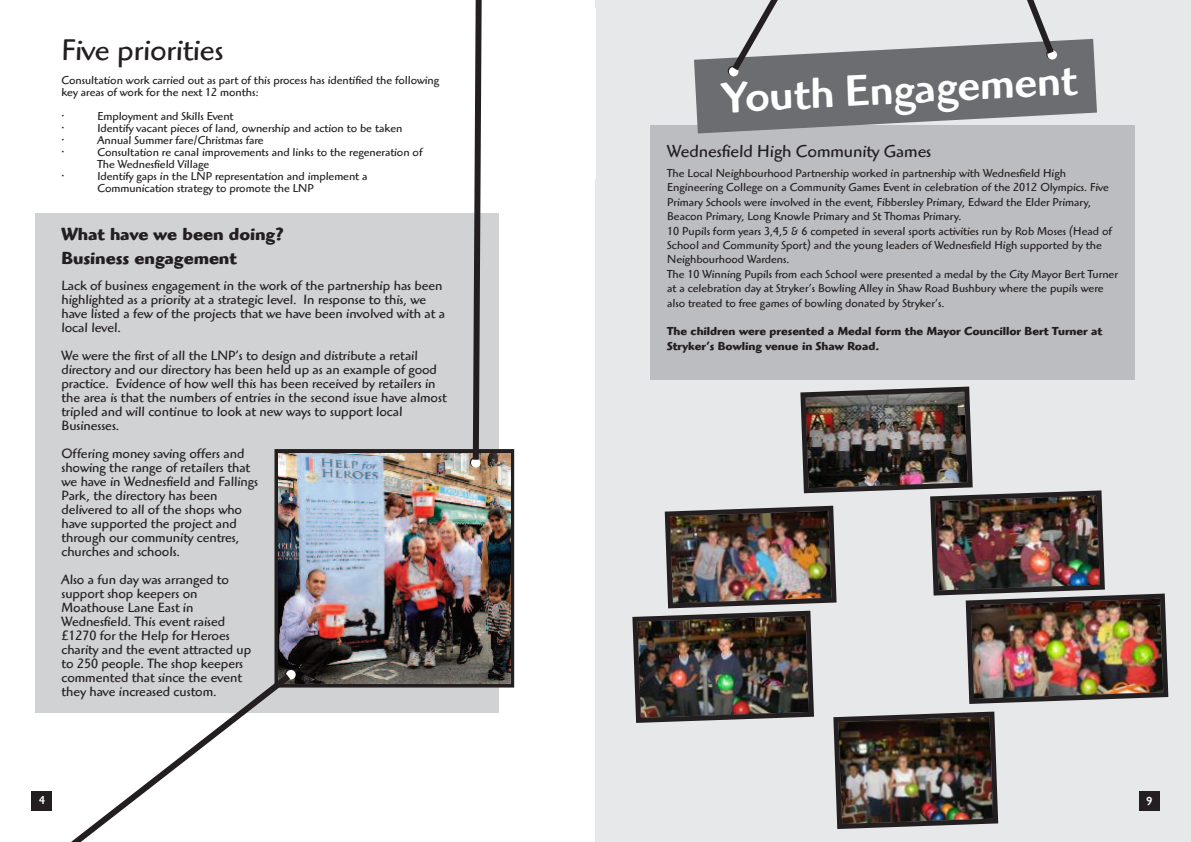
<style>
.page{position:relative;width:1191px;height:842px;background:#fff}
.page>*{position:absolute;margin:0;border:0;box-sizing:border-box;transform-origin:0 0}
.t1{font:500 45px "Highlander Std";color:#fff}
.t2{font:31px "Highlander Std";color:#231f20}
.t3{font:700 18px/24px "Highlander Std";color:#231f20}
.t4{font:18px "Highlander Std";color:#231f20}
.t5{font:14px/14px "Highlander Std";color:#231f20}
.t6{font:12px/14.4px "Highlander Std";color:#231f20}
.t7{font:700 12px/14.4px "Highlander Std";color:#231f20}
.t8{font:500 12px "Highlander Std";color:#fff}
</style>
<div class="page">
<div style="left:36px;top:213px;width:463px;height:500px;background:#d1d2d4"></div>
<div style="left:596px;top:0;width:595px;height:842px;background:#e7e8e9"></div>
<div style="left:651px;top:126px;width:483px;height:254px;background:#bcbdc0"></div>
<svg style="left:694px;top:0;width:403px;height:133px"></svg>
<div style="left:274px;top:449px;width:240px;height:238px;border:4px solid #231f20"></div>
<img style="left:278px;top:453px;width:232px;height:230px">
<div style="left:32px;top:791px;width:20px;height:19px;background:#231f20"></div>
<svg style="left:470px;top:0;width:16px;height:466px"></svg>
<img style="left:632px;top:386px;width:537px;height:443px">
<svg style="left:71px;top:668px;width:226px;height:174px"></svg>
<h2 class="t2" style="left:61px;top:39px;width:163px">Five priorities</h2>
<p class="t6" style="left:61px;top:75px;width:379px;line-height:12px">Consultation work carried out as part of this process has identified the following key areas of work for the next 12 months:</p>
<p class="t6" style="left:61px;top:110px;width:4px">•</p>
<p class="t6" style="left:97px;top:110px;width:137px">Employment and Skills Event</p>
<p class="t6" style="left:61px;top:122px;width:4px">•</p>
<p class="t6" style="left:97px;top:122px;width:306px">Identify vacant pieces of land, ownership and action to be taken</p>
<p class="t6" style="left:61px;top:134px;width:4px">•</p>
<p class="t6" style="left:97px;top:134px;width:168px">Annual Summer fare/Christmas fare</p>
<p class="t6" style="left:61px;top:146px;width:4px">•</p>
<p class="t6" style="left:97px;top:147px;width:326px;line-height:12px">Consultation re canal improvements and links to the regeneration of<br>The Wednesfield Village</p>
<p class="t6" style="left:61px;top:170px;width:4px">•</p>
<p class="t6" style="left:97px;top:171px;width:271px;line-height:12px">Identify gaps in the LNP representation and implement a<br>Communication strategy to promote the LNP</p>
<h3 class="t3" style="left:61px;top:224px;width:224px">What have we been doing?<br>Business engagement</h3>
<p class="t5" style="left:61px;top:280px;width:385px">Lack of business engagement in the work of the partnership has been highlighted as a priority at a strategic level. In response to this, we have listed a few of the projects that we have been involved with at a local level.</p>
<p class="t5" style="left:61px;top:350px;width:386px">We were the first of all the LNP’s to design and distribute a retail directory and our directory has been held up as an example of good practice. Evidence of how well this has been received by retailers in the area is that the numbers of entries in the second issue have almost tripled and will continue to look at new ways to support local Businesses.</p>
<p class="t5" style="left:61px;top:448px;width:198px">Offering money saving offers and showing the range of retailers that we have in Wednesfield and Fallings<br>Park, the directory has been delivered to all of the shops who have supported the project and through our community centres, churches and schools.</p>
<p class="t5" style="left:61px;top:574px;width:191px">Also a fun day was arranged to support shop keepers on<br>Moathouse Lane East in<br>Wednesfield. This event raised £1270 for the Help for Heroes charity and the event attracted up to 250 people. The shop keepers commented that since the event they have increased custom.</p>
<p class="t8" style="left:39px;top:796px;width:8px">4</p>
<h1 class="t1" style="left:721px;top:82px;width:357px;rotate:-3deg">Youth Engagement</h1>
<h3 class="t4" style="left:667px;top:145px;width:265px">Wednesfield High Community Games</h3>
<p class="t6" style="left:667px;top:167px;width:452px">The Local Neighbourhood Partnership worked in partnership with Wednesfield High Engineering College on a Community Games Event in celebration of the 2012 Olympics. Five Primary Schools were involved in the event, Fibbersley Primary, Edward the Elder Primary, Beacon Primary, Long Knowle Primary and St Thomas Primary.<br>10 Pupils form years 3,4,5 &amp; 6 competed in several sports activities run by Rob Moses (Head of School and Community Sport) and the young leaders of Wednesfield High supported by the Neighbourhood Wardens.<br>The 10 Winning Pupils from each School were presented a medal by the City Mayor Bert Turner at a celebration day at Stryker’s Bowling Alley in Shaw Road Bushbury where the pupils were also treated to free games of bowling donated by Stryker’s.</p>
<p class="t7" style="left:667px;top:326px;width:436px">The children were presented a Medal form the Mayor Councillor Bert Turner at<br>Stryker’s Bowling venue in Shaw Road.</p>
<p class="t8" style="left:1146px;top:796px;width:8px">9</p>
</div>
